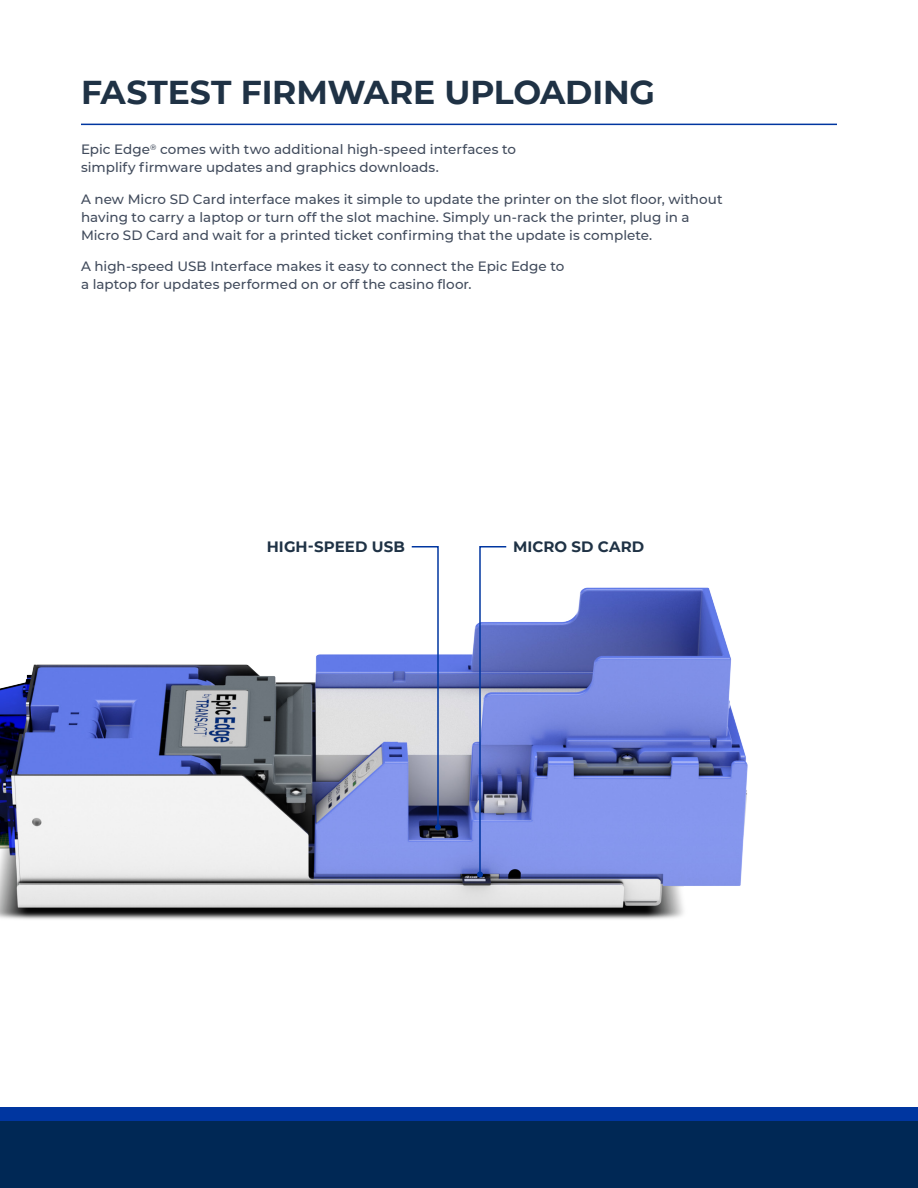
<style>
.page{position:relative;width:918px;height:1188px;background:#fff}
.page>*{position:absolute;margin:0;border:0;box-sizing:border-box;transform-origin:0 0}
.t1{font:700 33px "Montserrat";letter-spacing:-.005em;color:#1f3245}
.t2{font:700 15px "Montserrat";letter-spacing:.005em;color:#1f3245}
.t3{font:500 13.5px/18px "Montserrat";color:#414b5c}
</style>
<div class="page">
<hr style="left:81px;top:124px;width:756px;height:1px;background:#0036a0">
<div style="left:0;top:1120px;width:918px;height:68px;background:#002855"></div>
<div style="left:0;top:1107px;width:918px;height:13px;background:#0036a0"></div>
<img style="left:0;top:587px;width:748px;height:333px">
<svg style="left:410px;top:546px;width:31px;height:284px"></svg>
<svg style="left:477px;top:546px;width:31px;height:332px"></svg>
<p class="t1" style="left:81px;top:69px;width:576px">FASTEST FIRMWARE UPLOADING</p>
<p class="t3" style="left:81px;top:140px;width:437px">Epic Edge<sup>®</sup> comes with two additional high-speed interfaces to simplify firmware updates and graphics downloads.</p>
<p class="t3" style="left:81px;top:189px;width:643px">A new Micro SD Card interface makes it simple to update the printer on the slot floor, without having to carry a laptop or turn off the slot machine. Simply un-rack the printer, plug in a<br>Micro SD Card and wait for a printed ticket confirming that the update is complete.</p>
<p class="t3" style="left:81px;top:257px;width:485px">A high-speed USB Interface makes it easy to connect the Epic Edge to a laptop for updates performed on or off the casino floor.</p>
<p class="t2" style="left:267px;top:536px;width:140px">HIGH-SPEED USB</p>
<p class="t2" style="left:513px;top:536px;width:133px">MICRO SD CARD</p>
</div>
